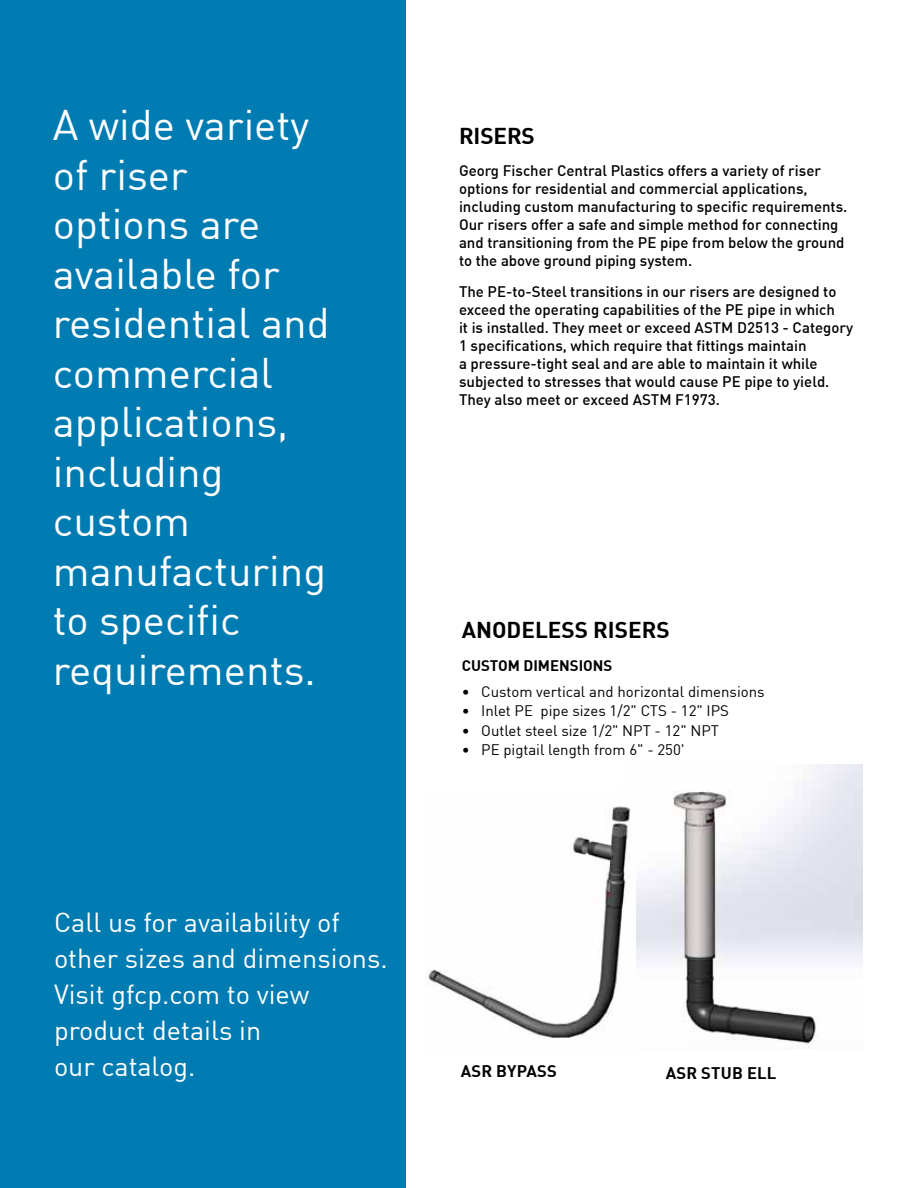
<style>
.page{position:relative;width:918px;height:1188px;background:#fff}
.page>*{position:absolute;margin:0;border:0;box-sizing:border-box;transform-origin:0 0}
.t1{font:42px/49.5px "DIN";color:#fff}
.t2{font:27px/36px "DIN";color:#fff}
.t3{font:700 22.5px "DIN";color:#000}
.t4{font:700 16.5px "DIN";letter-spacing:.01em;color:#000}
.t5{font:500 15px/18px "DIN";color:#000}
.t6{font:15px "DIN";color:#000}
.t7{font:700 15px "DIN";color:#000}
</style>
<div class="page">
<img style="left:636px;top:765px;width:227px;height:283px">
<img style="left:428px;top:806px;width:203px;height:233px">
<div style="left:0;top:0;width:406px;height:1188px;background:#007cb2"></div>
<h1 class="t1" style="left:53px;top:99px;width:278px">A wide variety of riser options are available for residential and commercial applications, including custom manufacturing to specific requirements.</h1>
<h2 class="t2" style="left:54px;top:904px;width:335px">Call us for availability of other sizes and dimensions.<br>Visit gfcp.com to view product details in<br>our catalog.</h2>
<h3 class="t3" style="left:459px;top:121px;width:77px">RISERS</h3>
<p class="t5" style="left:459px;top:161px;width:390px">Georg Fischer Central Plastics offers a variety of riser options for residential and commercial applications, including custom manufacturing to specific requirements.<br>Our risers offer a safe and simple method for connecting and transitioning from the PE pipe from below the ground to the above ground piping system.</p>
<p class="t5" style="left:459px;top:282px;width:396px">The PE-to-Steel transitions in our risers are designed to exceed the operating capabilities of the PE pipe in which<br>it is installed. They meet or exceed ASTM D2513 - Category 1 specifications, which require that fittings maintain<br>a pressure-tight seal and are able to maintain it while subjected to stresses that would cause PE pipe to yield.<br>They also meet or exceed ASTM F1973.</p>
<h3 class="t3" style="left:462px;top:615px;width:210px">ANODELESS RISERS</h3>
<p class="t7" style="left:462px;top:655px;width:152px">CUSTOM DIMENSIONS</p>
<p class="t6" style="left:462px;top:682px;width:304px">• Custom vertical and horizontal dimensions</p>
<p class="t6" style="left:462px;top:702px;width:269px">• Inlet PE pipe sizes 1/2" CTS - 12" IPS</p>
<p class="t6" style="left:462px;top:721px;width:259px">• Outlet steel size 1/2" NPT - 12" NPT</p>
<p class="t6" style="left:462px;top:741px;width:225px">• PE pigtail length from 6" - 250'</p>
<p class="t4" style="left:461px;top:1060px;width:77px">ASR BYPASS</p>
<p class="t4" style="left:666px;top:1062px;width:112px">ASR STUB ELL</p>
</div>
